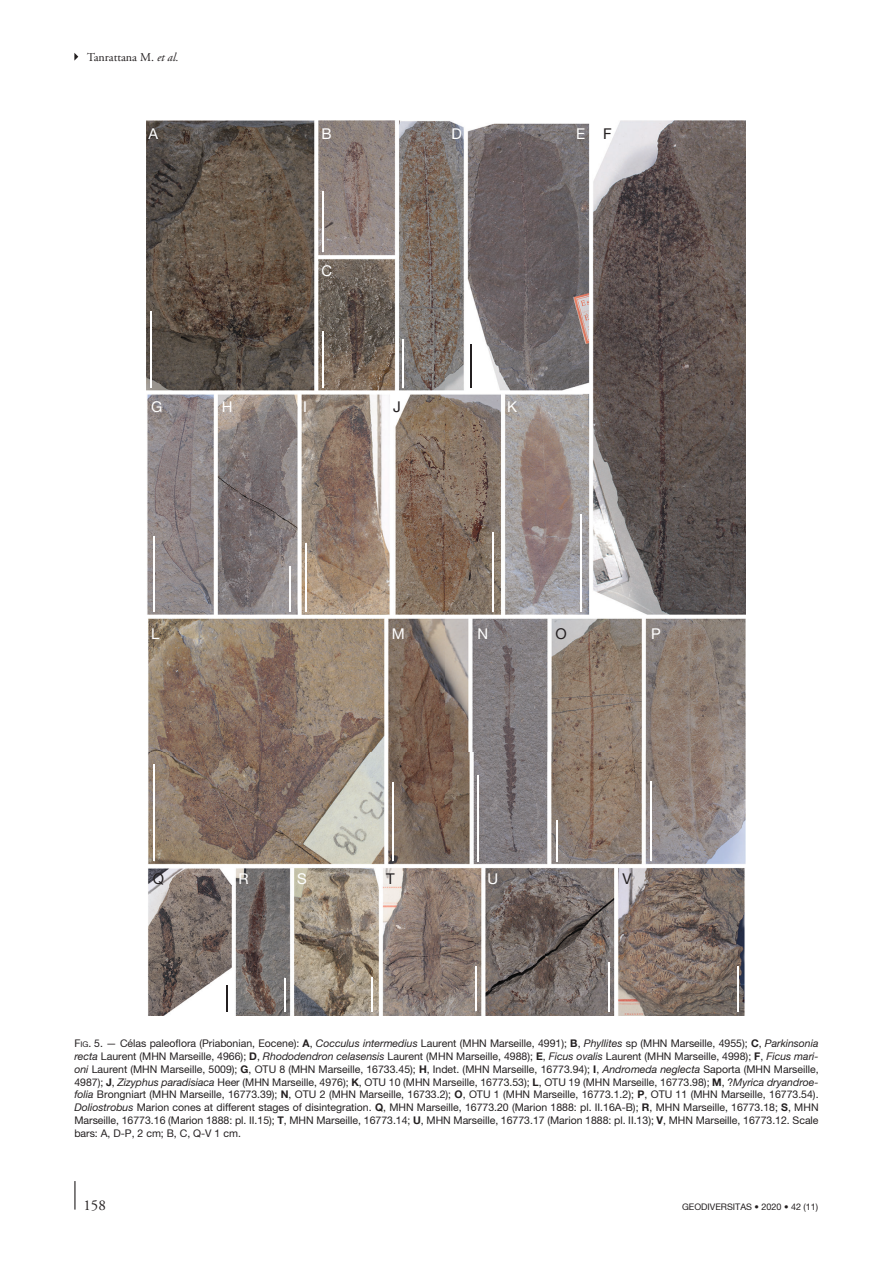
<style>
.page{position:relative;width:893px;height:1263px;background:#fff}
.page>*{position:absolute;margin:0;border:0;box-sizing:border-box;transform-origin:0 0}
.t1{font:15px "Adobe Garamond Pro";color:#231f20}
.t2{font:14.85px "Helvetica Neue";color:#fff}
.t3{font:14.85px "Helvetica Neue";color:#231f20}
.t4{font:12px "Adobe Garamond Pro";color:#231f20}
.t5{font:10.5px/12.8px "Helvetica Neue";color:#231f20;text-align:justify}
.t6{font:9px "Helvetica Neue";color:#231f20}
.s1{font-style:italic}
.s2{color:#231f20}
.s3{font-size:7.8px}
.s4{font-weight:700}
</style>
<div class="page">
<svg style="left:74px;top:1181px;width:1px;height:29px"></svg>
<svg style="left:74px;top:53px;width:4px;height:8px"></svg>
<img style="left:146px;top:121px;width:599px;height:895px">
<hr style="left:150px;top:312px;width:2px;height:76px;background:#fff">
<hr style="left:322px;top:332px;width:1px;height:56px;background:#fff">
<hr style="left:402px;top:340px;width:2px;height:48px;background:#fff">
<hr style="left:470px;top:345px;width:2px;height:43px;background:#231f20">
<hr style="left:153px;top:536px;width:2px;height:76px;background:#fff">
<hr style="left:289px;top:566px;width:2px;height:46px;background:#fff">
<hr style="left:306px;top:543px;width:1px;height:69px;background:#fff">
<hr style="left:492px;top:532px;width:1px;height:80px;background:#fff">
<hr style="left:580px;top:514px;width:1px;height:98px;background:#fff">
<hr style="left:650px;top:782px;width:2px;height:79px;background:#fff">
<hr style="left:556px;top:820px;width:1px;height:41px;background:#fff">
<hr style="left:477px;top:775px;width:2px;height:86px;background:#fff">
<hr style="left:392px;top:783px;width:1px;height:78px;background:#fff">
<hr style="left:154px;top:764px;width:1px;height:97px;background:#fff">
<svg style="left:227px;top:985px;width:1px;height:26px"></svg>
<hr style="left:284px;top:978px;width:1px;height:33px;background:#fff">
<hr style="left:371px;top:977px;width:2px;height:34px;background:#fff">
<hr style="left:475px;top:967px;width:1px;height:44px;background:#fff">
<hr style="left:608px;top:962px;width:2px;height:49px;background:#fff">
<hr style="left:737px;top:966px;width:2px;height:45px;background:#fff">
<hr style="left:322px;top:192px;width:2px;height:60px;background:#fff">
<p class="t4" style="left:87px;top:52px;width:93px">Tanrattana M. <span class="s1">et al.</span></p>
<h2 class="t2" style="left:149px;top:129px;width:11px">A</h2>
<h2 class="t2" style="left:321px;top:129px;width:12px">B</h2>
<h2 class="t2" style="left:451px;top:129px;width:12px">D</h2>
<h2 class="t2" style="left:151px;top:401px;width:13px">G</h2>
<h2 class="t2" style="left:321px;top:265px;width:12px">C</h2>
<h2 class="t2" style="left:222px;top:401px;width:12px">H</h2>
<h2 class="t2" style="left:303px;top:401px;width:5px">I</h2>
<h2 class="t3" style="left:393px;top:401px;width:9px">J</h2>
<h2 class="t2" style="left:507px;top:401px;width:11px">K</h2>
<h2 class="t2" style="left:576px;top:129px;width:37px">E <span class="s2">F</span></h2>
<h2 class="t2" style="left:151px;top:628px;width:10px">L</h2>
<h2 class="t2" style="left:392px;top:628px;width:14px">M</h2>
<h2 class="t2" style="left:477px;top:628px;width:12px">N</h2>
<h2 class="t3" style="left:556px;top:628px;width:13px">O</h2>
<h2 class="t2" style="left:651px;top:628px;width:11px">P</h2>
<h2 class="t3" style="left:153px;top:873px;width:13px">Q</h2>
<h2 class="t2" style="left:238px;top:873px;width:12px">R</h2>
<h2 class="t2" style="left:297px;top:873px;width:11px">S</h2>
<h2 class="t3" style="left:386px;top:873px;width:10px">T</h2>
<h2 class="t2" style="left:487px;top:873px;width:12px">U</h2>
<h2 class="t3" style="left:623px;top:873px;width:11px">V</h2>
<p class="t5" style="left:74px;top:1037px;width:746px">F<span class="s3">IG</span>. 5 . — Célas paleoflora (Priabonian, Eocene): <span class="s4">A</span>, <span class="s1">Cocculus intermedius</span> Laurent (MHN Marseille, 4991); <span class="s4">B</span>, <span class="s1">Phyllites</span> sp (MHN Marseille, 4955); <span class="s4">C</span>, <span class="s1">Parkinsonia recta</span> Laurent (MHN Marseille, 4966); <span class="s4">D</span>, <span class="s1">Rhododendron celasensis</span> Laurent (MHN Marseille, 4988); <span class="s4">E</span>, <span class="s1">Ficus ovalis</span> Laurent (MHN Marseille, 4998); <span class="s4">F</span>, <span class="s1">Ficus mari&shy;oni</span> Laurent (MHN Marseille, 5009); <span class="s4">G</span>, OTU 8 (MHN Marseille, 16733.45); <span class="s4">H</span>, Indet. (MHN Marseille, 16773.94); <span class="s4">I</span>, <span class="s1">Andromeda neglecta</span> Saporta (MHN Marseille, 4987); <span class="s4">J</span>, <span class="s1">Zizyphus paradisiaca</span> Heer (MHN Marseille, 4976); <span class="s4">K</span>, OTU 10 (MHN Marseille, 16773.53); <span class="s4">L</span>, OTU 19 (MHN Marseille, 16773.98); <span class="s4">M</span>, ?<span class="s1">Myrica dryandroe&shy;folia</span> Brongniart (MHN Marseille, 16773.39); <span class="s4">N</span>, OTU 2 (MHN Marseille, 16733.2); <span class="s4">O</span>, OTU 1 (MHN Marseille, 16773.1.2); <span class="s4">P</span>, OTU 11 (MHN Marseille, 16773.54).<br><span class="s1">Doliostrobus</span> Marion cones at different stages of disintegration. <span class="s4">Q</span>, MHN Marseille, 16773.20 (Marion 1888: pl. II.16A-B); <span class="s4">R</span>, MHN Marseille, 16773.18; <span class="s4">S</span>, MHN Marseille, 16773.16 (Marion 1888: pl. II.15); <span class="s4">T</span>, MHN Marseille, 16773.14; <span class="s4">U</span>, MHN Marseille, 16773.17 (Marion 1888: pl. II.13); <span class="s4">V</span>, MHN Marseille, 16773.12. Scale bars: A, D-P, 2 cm; B, C, Q-V 1 cm.</p>
<h1 class="t1" style="left:83px;top:1199px;width:24px">158</h1>
<p class="t6" style="left:682px;top:1201px;width:138px">GEODIVERSITAS • 2020 • 42 (11)</p>
</div>
